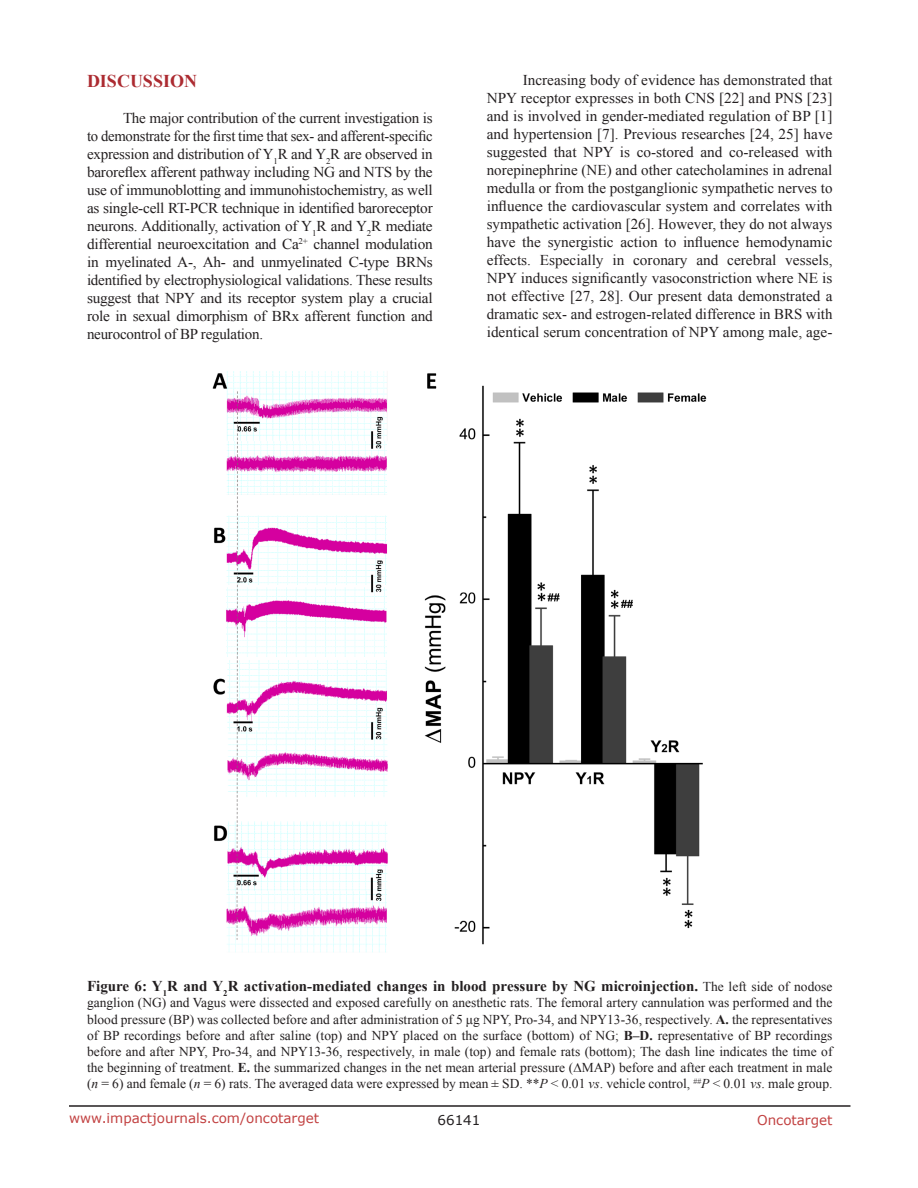
<style>
.page{position:relative;width:918px;height:1188px;background:#fff}
.page>*{position:absolute;margin:0;border:0;box-sizing:border-box;transform-origin:0 0}
.Heading{font:700 18px "Times New Roman";color:#ac2b31}
.BodyText{font:15px/18px "Times New Roman";letter-spacing:-.005em;color:#231f20;text-align:justify}
.figuretext{font:700 15px "Times New Roman";color:#231f20}
.figuretext-2{font:13.5px/16.2px "Times New Roman";color:#231f20;text-align:justify}
.t1{font:13.5px "Verdana";color:#c24141}
.t2{font:13.5px "Verdana";color:#231f20}
.s1{font-weight:400;font-size:13.5px}
.s2{font-weight:700}
.s3{font-style:italic}
</style>
<div class="page">
<hr style="left:69px;top:1105px;width:781px;height:2px;background:#231f20">
<img style="left:212px;top:371px;width:495px;height:582px">
<p class="Heading" style="left:87px;top:69px;width:112px">DISCUSSION</p>
<p class="BodyText" style="left:87px;top:109px;width:347px;text-indent:36px">The major contribution of the current investigation is to demonstrate for the first time that sex- and afferent-specific expression and distribution of Y<sub>1</sub>R and Y<sub>2</sub>R are observed in baroreflex afferent pathway including NG and NTS by the use of immunoblotting and immunohistochemistry, as well as single-cell RT-PCR technique in identified baroreceptor neurons. Additionally, activation of Y<sub>1</sub>R and Y<sub>2</sub>R mediate differential neuroexcitation and Ca<sup>2+</sup> channel modulation in myelinated A-, Ah- and unmyelinated C-type BRNs identified by electrophysiological validations. These results suggest that NPY and its receptor system play a crucial role in sexual dimorphism of BRx afferent function and neurocontrol of BP regulation.</p>
<p class="BodyText" style="left:487px;top:71px;width:347px;text-indent:36px">Increasing body of evidence has demonstrated that NPY receptor expresses in both CNS [22] and PNS [23] and is involved in gender-mediated regulation of BP [1] and hypertension [7]. Previous researches [24, 25] have suggested that NPY is co-stored and co-released with norepinephrine (NE) and other catecholamines in adrenal medulla or from the postganglionic sympathetic nerves to influence the cardiovascular system and correlates with sympathetic activation [26]. However, they do not always have the synergistic action to influence hemodynamic effects. Especially in coronary and cerebral vessels, NPY induces significantly vasoconstriction where NE is not effective [27, 28]. Our present data demonstrated a dramatic sex- and estrogen-related difference in BRS with identical serum concentration of NPY among male, age-</p>
<p class="figuretext" style="left:87px;top:976px;width:747px">Figure 6: Y<sub>1</sub>R and Y<sub>2</sub>R activation-mediated changes in blood pressure by NG microinjection. <span class="s1">The left side of nodose</span></p>
<p class="figuretext-2" style="left:87px;top:995px;width:747px">ganglion (NG) and Vagus were dissected and exposed carefully on anesthetic rats. The femoral artery cannulation was performed and the blood pressure (BP) was collected before and after administration of 5 μg NPY, Pro-34, and NPY13-36, respectively. <span class="s2">A.</span> the representatives of BP recordings before and after saline (top) and NPY placed on the surface (bottom) of NG; <span class="s2">B–D.</span> representative of BP recordings before and after NPY, Pro-34, and NPY13-36, respectively, in male (top) and female rats (bottom); The dash line indicates the time of the beginning of treatment. <span class="s2">E.</span> the summarized changes in the net mean arterial pressure (∆MAP) before and after each treatment in male (<span class="s3">n</span> = 6) and female (<span class="s3">n</span> = 6) rats. The averaged data were expressed by mean ± SD. **<span class="s3">P</span> &lt; 0.01 <span class="s3">vs</span>. vehicle control, <sup>##</sup><span class="s3">P</span> &lt; 0.01 <span class="s3">vs</span>. male group.</p>
<p class="t1" style="left:69px;top:1109px;width:252px">www.impactjournals.com/oncotarget</p>
<p class="t2" style="left:438px;top:1111px;width:44px">66141</p>
<p class="t1" style="left:757px;top:1111px;width:77px">Oncotarget</p>
</div>
